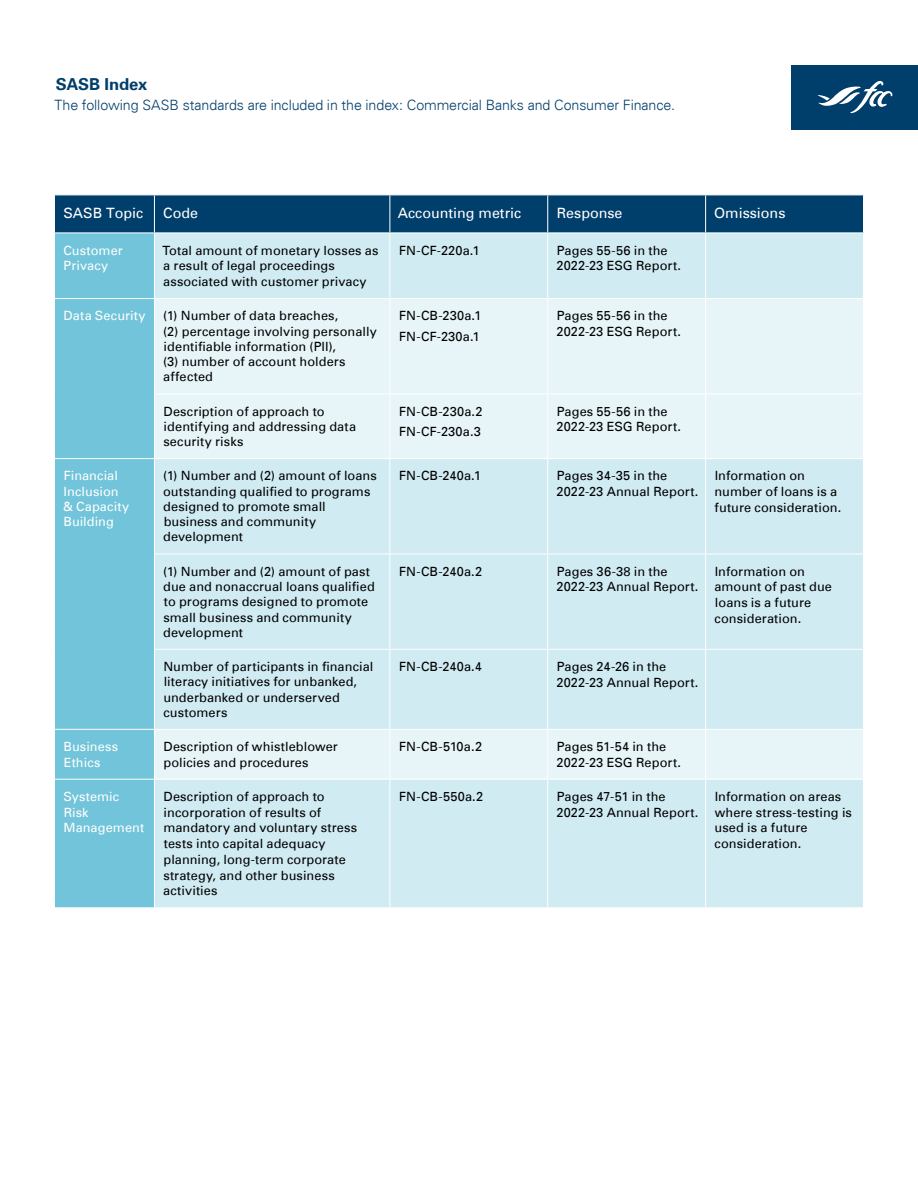
<style>
.page{position:relative;width:918px;height:1188px;background:#fff}
.page>*{position:absolute;margin:0;border:0;box-sizing:border-box;transform-origin:0 0}
.t1{font:700 16.5px "Univers";letter-spacing:-.005em;color:#003e6b}
.t2{font:300 14.25px "Univers";letter-spacing:-.005em;color:#003e6b}
.t3{font:14.25px "Univers";color:#fff}
.t4{font:12.75px/15.8px "Univers";letter-spacing:.005em;color:#000}
.t5{font:12.75px/15.8px "Univers";letter-spacing:.005em;color:#fff}
</style>
<div class="page">
<div style="left:791px;top:65px;width:127px;height:64px;background:#003e6b"></div>
<svg style="left:818px;top:81px;width:75px;height:32px"></svg>
<div style="left:55px;top:195px;width:808px;height:37px;background:#003e6b"></div>
<div style="left:55px;top:233px;width:99px;height:674px;background:#71c4d9"></div>
<div style="left:155px;top:233px;width:708px;height:674px;background:#d0ebf2"></div>
<svg style="left:155px;top:299px;width:708px;height:480px;background:#daeff5"></svg>
<hr style="left:154px;top:195px;width:1px;height:37px;background:#fff">
<hr style="left:389px;top:195px;width:1px;height:37px;background:#fff">
<hr style="left:547px;top:195px;width:1px;height:37px;background:#fff">
<hr style="left:705px;top:195px;width:1px;height:37px;background:#fff">
<hr style="left:389px;top:299px;width:1px;height:94px;background:#fff">
<hr style="left:547px;top:299px;width:1px;height:94px;background:#fff">
<hr style="left:705px;top:299px;width:1px;height:94px;background:#fff">
<hr style="left:154px;top:393px;width:236px;height:1px;background:#fff">
<hr style="left:390px;top:393px;width:158px;height:1px;background:#fff">
<hr style="left:389px;top:394px;width:1px;height:64px;background:#fff">
<hr style="left:548px;top:393px;width:158px;height:1px;background:#fff">
<hr style="left:547px;top:394px;width:1px;height:64px;background:#fff">
<hr style="left:706px;top:393px;width:158px;height:1px;background:#fff">
<hr style="left:705px;top:394px;width:1px;height:64px;background:#fff">
<hr style="left:54px;top:458px;width:100px;height:1px;background:#fff">
<hr style="left:154px;top:458px;width:236px;height:1px;background:#fff">
<hr style="left:390px;top:458px;width:158px;height:1px;background:#fff">
<hr style="left:389px;top:459px;width:1px;height:94px;background:#fff">
<hr style="left:548px;top:458px;width:158px;height:1px;background:#fff">
<hr style="left:547px;top:459px;width:1px;height:94px;background:#fff">
<hr style="left:706px;top:458px;width:158px;height:1px;background:#fff">
<hr style="left:705px;top:459px;width:1px;height:94px;background:#fff">
<hr style="left:154px;top:553px;width:236px;height:1px;background:#fff">
<hr style="left:390px;top:553px;width:158px;height:1px;background:#fff">
<hr style="left:389px;top:554px;width:1px;height:95px;background:#fff">
<hr style="left:548px;top:553px;width:158px;height:1px;background:#fff">
<hr style="left:547px;top:554px;width:1px;height:95px;background:#fff">
<hr style="left:706px;top:553px;width:158px;height:1px;background:#fff">
<hr style="left:705px;top:554px;width:1px;height:95px;background:#fff">
<hr style="left:154px;top:649px;width:236px;height:1px;background:#fff">
<hr style="left:390px;top:649px;width:158px;height:1px;background:#fff">
<hr style="left:389px;top:650px;width:1px;height:79px;background:#fff">
<hr style="left:548px;top:649px;width:158px;height:1px;background:#fff">
<hr style="left:547px;top:650px;width:1px;height:79px;background:#fff">
<hr style="left:706px;top:649px;width:158px;height:1px;background:#fff">
<hr style="left:705px;top:650px;width:1px;height:79px;background:#fff">
<hr style="left:54px;top:729px;width:100px;height:1px;background:#fff">
<hr style="left:154px;top:729px;width:236px;height:1px;background:#fff">
<hr style="left:390px;top:729px;width:158px;height:1px;background:#fff">
<hr style="left:389px;top:730px;width:1px;height:49px;background:#fff">
<hr style="left:548px;top:729px;width:158px;height:1px;background:#fff">
<hr style="left:547px;top:730px;width:1px;height:49px;background:#fff">
<hr style="left:706px;top:729px;width:158px;height:1px;background:#fff">
<hr style="left:705px;top:730px;width:1px;height:49px;background:#fff">
<hr style="left:54px;top:298px;width:100px;height:1px;background:#fff">
<hr style="left:54px;top:779px;width:100px;height:1px;background:#fff">
<hr style="left:154px;top:298px;width:236px;height:1px;background:#fff">
<hr style="left:154px;top:779px;width:236px;height:1px;background:#fff">
<hr style="left:389px;top:233px;width:1px;height:65px;background:#fff">
<hr style="left:547px;top:233px;width:1px;height:65px;background:#fff">
<hr style="left:705px;top:233px;width:1px;height:65px;background:#fff">
<hr style="left:390px;top:298px;width:158px;height:1px;background:#fff">
<hr style="left:548px;top:298px;width:158px;height:1px;background:#fff">
<hr style="left:706px;top:298px;width:158px;height:1px;background:#fff">
<hr style="left:390px;top:779px;width:158px;height:1px;background:#fff">
<hr style="left:389px;top:780px;width:1px;height:127px;background:#fff">
<hr style="left:548px;top:779px;width:158px;height:1px;background:#fff">
<hr style="left:547px;top:780px;width:1px;height:127px;background:#fff">
<hr style="left:706px;top:779px;width:158px;height:1px;background:#fff">
<hr style="left:705px;top:780px;width:1px;height:127px;background:#fff">
<p class="t1" style="left:56px;top:74px;width:93px">SASB Index</p>
<p class="t2" style="left:54px;top:96px;width:622px">The following SASB standards are included in the index: Commercial Banks and Consumer Finance.</p>
<p class="t3" style="left:63px;top:204px;width:81px">SASB Topic</p>
<p class="t3" style="left:163px;top:204px;width:36px">Code</p>
<p class="t3" style="left:398px;top:204px;width:125px">Accounting metric</p>
<p class="t3" style="left:557px;top:204px;width:67px">Response</p>
<p class="t3" style="left:714px;top:204px;width:73px">Omissions</p>
<p class="t5" style="left:63px;top:242px;width:61px">Customer<br>Privacy</p>
<p class="t4" style="left:162px;top:242px;width:218px">Total amount of monetary losses as a result of legal proceedings associated with customer privacy</p>
<p class="t4" style="left:399px;top:242px;width:82px">FN-CF-220a.1</p>
<p class="t4" style="left:557px;top:242px;width:126px">Pages 55-56 in the<br>2022-23 ESG Report.</p>
<p class="t5" style="left:64px;top:308px;width:84px">Data Security</p>
<p class="t4" style="left:163px;top:308px;width:215px;line-height:15.3px">(1) Number of data breaches,<br>(2) percentage involving personally identifiable information (PII),<br>(3) number of account holders affected</p>
<p class="t4" style="left:399px;top:308px;width:84px">FN-CB-230a.1</p>
<p class="t4" style="left:557px;top:308px;width:126px">Pages 55-56 in the<br>2022-23 ESG Report.</p>
<p class="t4" style="left:399px;top:328px;width:82px">FN-CF-230a.1</p>
<p class="t4" style="left:163px;top:403px;width:194px;line-height:15.3px">Description of approach to identifying and addressing data security risks</p>
<p class="t4" style="left:399px;top:403px;width:85px">FN-CB-230a.2</p>
<p class="t4" style="left:399px;top:424px;width:83px">FN-CF-230a.3</p>
<p class="t4" style="left:557px;top:403px;width:126px">Pages 55-56 in the<br>2022-23 ESG Report.</p>
<p class="t5" style="left:63px;top:468px;width:68px;line-height:15.3px">Financial<br>Inclusion &amp; Capacity<br>Building</p>
<p class="t4" style="left:163px;top:468px;width:215px;line-height:15.3px">(1) Number and (2) amount of loans outstanding qualified to programs designed to promote small business and community development</p>
<p class="t4" style="left:399px;top:468px;width:83px">FN-CB-240a.1</p>
<p class="t4" style="left:557px;top:468px;width:143px">Pages 34-35 in the<br>2022-23 Annual Report.</p>
<p class="t4" style="left:715px;top:468px;width:128px">Information on number of loans is a future consideration.</p>
<p class="t4" style="left:163px;top:563px;width:213px;line-height:15.3px">(1) Number and (2) amount of past due and nonaccrual loans qualified to programs designed to promote small business and community development</p>
<p class="t4" style="left:399px;top:563px;width:85px">FN-CB-240a.2</p>
<p class="t4" style="left:557px;top:563px;width:143px">Pages 36-38 in the<br>2022-23 Annual Report.</p>
<p class="t4" style="left:714px;top:563px;width:119px">Information on amount of past due loans is a future consideration.</p>
<p class="t4" style="left:163px;top:659px;width:212px;line-height:15.3px">Number of participants in financial literacy initiatives for unbanked, underbanked or underserved customers</p>
<p class="t4" style="left:399px;top:658px;width:84px">FN-CB-240a.4</p>
<p class="t4" style="left:557px;top:658px;width:143px">Pages 24-26 in the<br>2022-23 Annual Report.</p>
<p class="t5" style="left:64px;top:738px;width:56px">Business<br>Ethics</p>
<p class="t4" style="left:163px;top:738px;width:176px">Description of whistleblower policies and procedures</p>
<p class="t4" style="left:399px;top:738px;width:84px">FN-CB-510a.2</p>
<p class="t4" style="left:557px;top:738px;width:126px">Pages 51-54 in the<br>2022-23 ESG Report.</p>
<p class="t5" style="left:63px;top:788px;width:82px">Systemic<br>Risk<br>Management</p>
<p class="t4" style="left:163px;top:788px;width:195px">Description of approach to incorporation of results of mandatory and voluntary stress tests into capital adequacy planning, long-term corporate strategy, and other business activities</p>
<p class="t4" style="left:399px;top:788px;width:86px">FN-CB-550a.2</p>
<p class="t4" style="left:557px;top:788px;width:143px">Pages 47-51 in the<br>2022-23 Annual Report.</p>
<p class="t4" style="left:715px;top:788px;width:139px">Information on areas where stress-testing is used is a future consideration.</p>
</div>
